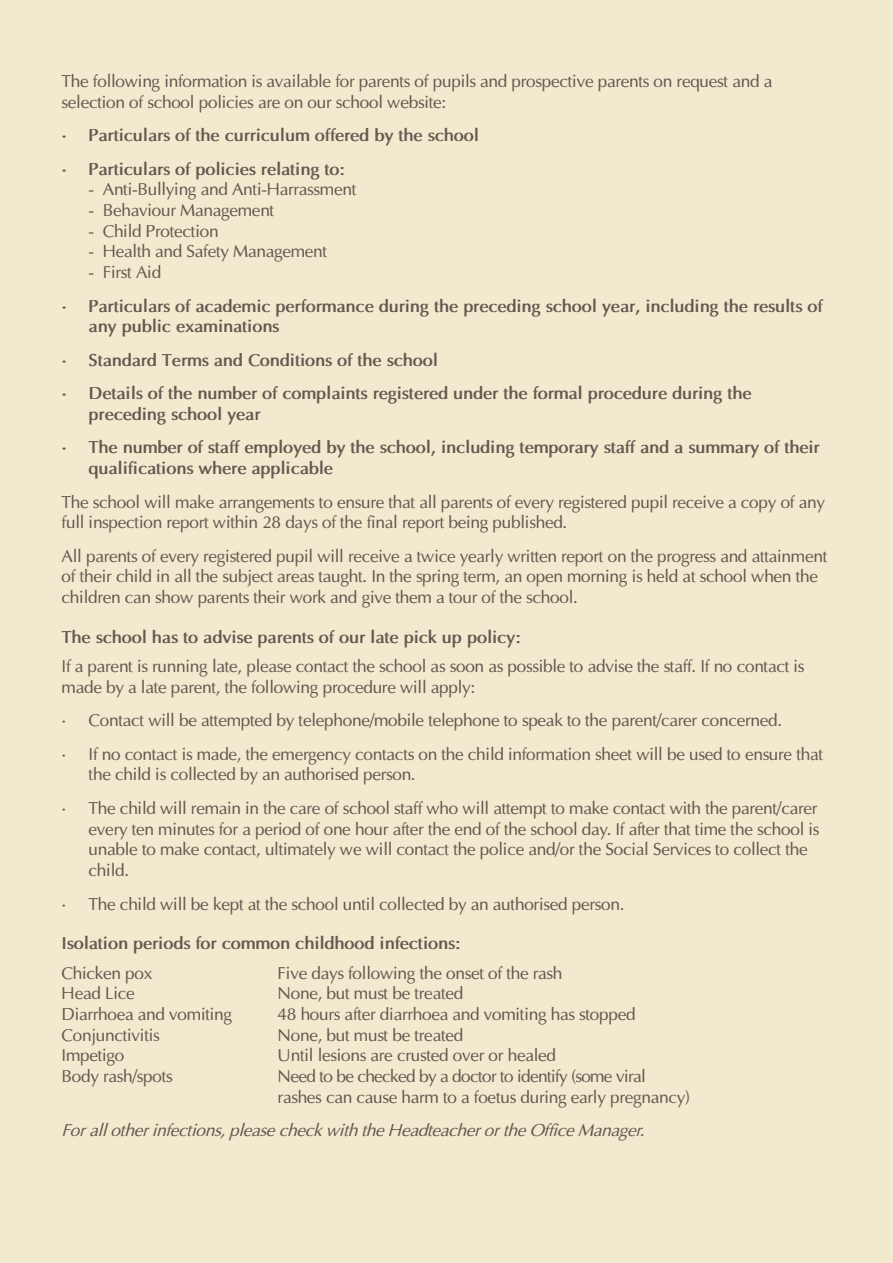
<style>
.page{position:relative;width:893px;height:1263px;background:#f2e9ce}
.page>*{position:absolute;margin:0;border:0;box-sizing:border-box;transform-origin:0 0}
.Body{font:17.25px/20.7px "Optima";letter-spacing:-.02em;color:#665750}
.Body-2{font:700 17.25px/20.7px "Optima";letter-spacing:-.02em;color:#665750}
.Body-3{font:italic 17.25px "Optima";letter-spacing:-.02em;color:#665750}
</style>
<div class="page">
<p class="Body" style="left:62px;top:71px;width:712px">The following information is available for parents of pupils and prospective parents on request and a selection of school policies are on our school website:</p>
<p class="Body-2" style="left:62px;top:125px;width:419px">• Particulars of the curriculum offered by the school</p>
<p class="Body-2" style="left:62px;top:158px;width:285px">• Particulars of policies relating to:</p>
<p class="Body" style="left:89px;top:179px;width:269px">- Anti-Bullying and Anti-Harrassment</p>
<p class="Body" style="left:89px;top:200px;width:187px">- Behaviour Management</p>
<p class="Body" style="left:89px;top:220px;width:132px">- Child Protection</p>
<p class="Body" style="left:89px;top:241px;width:240px">- Health and Safety Management</p>
<p class="Body" style="left:89px;top:262px;width:74px">- First Aid</p>
<p class="Body-2" style="left:89px;top:295px;width:736px;text-indent:-27px">• Particulars of academic performance during the preceding school year, including the results of any public examinations</p>
<p class="Body-2" style="left:62px;top:349px;width:378px">• Standard Terms and Conditions of the school</p>
<p class="Body-2" style="left:89px;top:383px;width:665px;text-indent:-27px">• Details of the number of complaints registered under the formal procedure during the preceding school year</p>
<p class="Body-2" style="left:89px;top:437px;width:733px;text-indent:-27px">• The number of staff employed by the school, including temporary staff and a summary of their qualifications where applicable</p>
<p class="Body" style="left:62px;top:491px;width:765px">The school will make arrangements to ensure that all parents of every registered pupil receive a copy of any full inspection report within 28 days of the final report being published.</p>
<p class="Body" style="left:62px;top:545px;width:767px">All parents of every registered pupil will receive a twice yearly written report on the progress and attainment of their child in all the subject areas taught. In the spring term, an open morning is held at school when the children can show parents their work and give them a tour of the school.</p>
<p class="Body-2" style="left:62px;top:627px;width:461px">The school has to advise parents of our late pick up policy:</p>
<p class="Body" style="left:62px;top:656px;width:744px">If a parent is running late, please contact the school as soon as possible to advise the staff. If no contact is made by a late parent, the following procedure will apply:</p>
<p class="Body" style="left:62px;top:710px;width:722px">• Contact will be attempted by telephone/mobile telephone to speak to the parent/carer concerned.</p>
<p class="Body" style="left:89px;top:743px;width:736px;text-indent:-27px">• If no contact is made, the emergency contacts on the child information sheet will be used to ensure that the child is collected by an authorised person.</p>
<p class="Body" style="left:89px;top:798px;width:732px;text-indent:-27px">• The child will remain in the care of school staff who will attempt to make contact with the parent/carer every ten minutes for a period of one hour after the end of the school day. If after that time the school is unable to make contact, ultimately we will contact the police and/or the Social Services to collect the child.</p>
<p class="Body" style="left:62px;top:893px;width:564px">• The child will be kept at the school until collected by an authorised person.</p>
<p class="Body-2" style="left:62px;top:933px;width:400px">Isolation periods for common childhood infections:</p>
<p class="Body" style="left:62px;top:962px;width:92px">Chicken pox</p>
<p class="Body" style="left:278px;top:962px;width:286px">Five days following the onset of the rash</p>
<p class="Body" style="left:62px;top:983px;width:75px">Head Lice</p>
<p class="Body" style="left:278px;top:983px;width:187px">None, but must be treated</p>
<p class="Body" style="left:62px;top:1004px;width:172px">Diarrhoea and vomiting</p>
<p class="Body" style="left:278px;top:1004px;width:360px">48 hours after diarrhoea and vomiting has stopped</p>
<p class="Body" style="left:62px;top:1024px;width:100px">Conjunctivitis</p>
<p class="Body" style="left:278px;top:1024px;width:187px">None, but must be treated</p>
<p class="Body" style="left:62px;top:1045px;width:64px">Impetigo</p>
<p class="Body" style="left:278px;top:1045px;width:280px">Until lesions are crusted over or healed</p>
<p class="Body" style="left:62px;top:1066px;width:113px">Body rash/spots</p>
<p class="Body" style="left:278px;top:1066px;width:414px">Need to be checked by a doctor to identify (some viral rashes can cause harm to a foetus during early pregnancy)</p>
<p class="Body-3" style="left:62px;top:1120px;width:584px">For all other infections, please check with the Headteacher or the Office Manager.</p>
</div>
